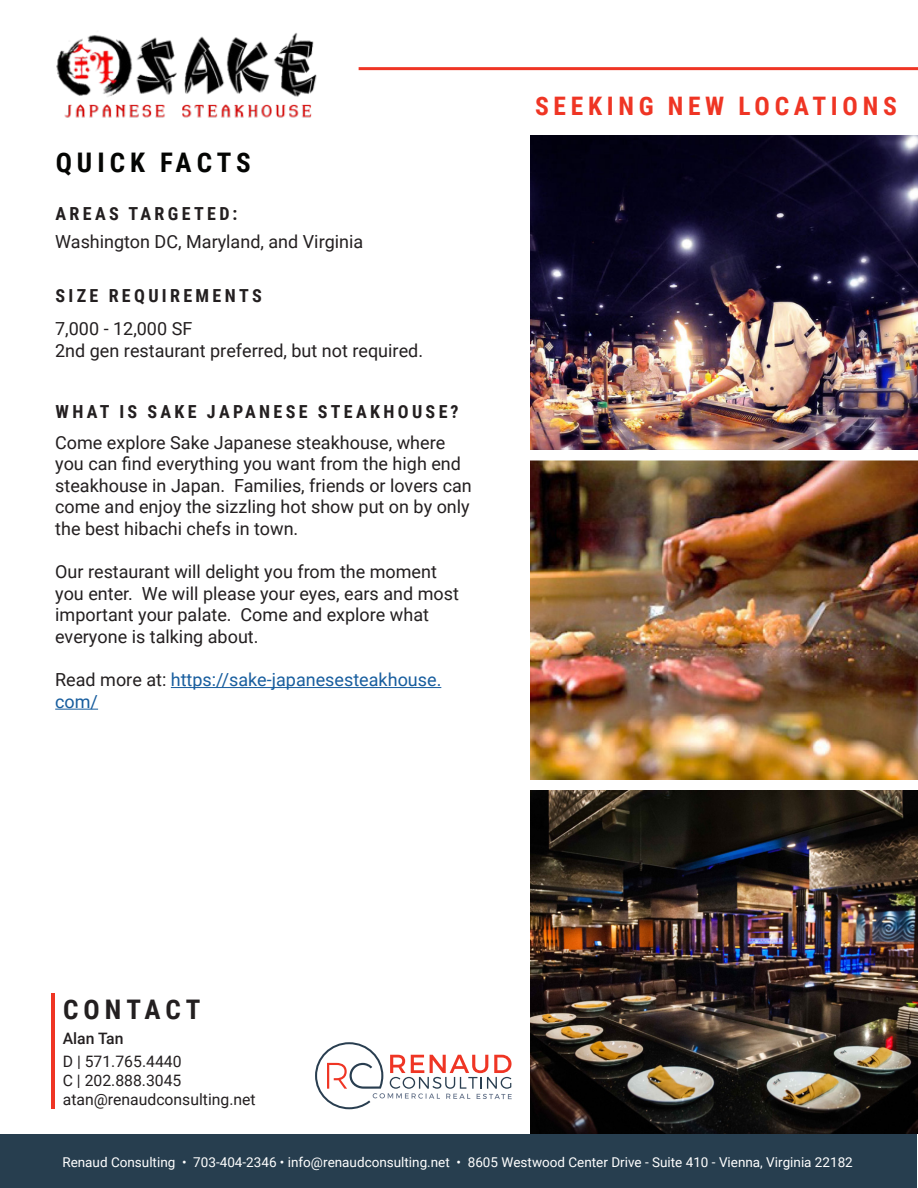
<style>
.page{position:relative;width:918px;height:1188px;background:#fff}
.page>*{position:absolute;margin:0;border:0;box-sizing:border-box;transform-origin:0 0}
.t1{font:700 27px "Roboto Condensed";letter-spacing:.185em;color:#040503}
.t2{font:700 27px "Roboto Condensed";letter-spacing:.185em;color:#231f20}
.t3{font:700 25.5px "Roboto Condensed";letter-spacing:.185em;color:#ef3524}
.t4{font:18px/21.6px "Roboto";color:#231f20}
.t5{font:700 18px "Roboto Condensed";letter-spacing:.185em;color:#231f20}
.t6{font:18px/21.6px "Roboto";color:#175d9e}
.t7{font:15.75px "Roboto";color:#231f20}
.t8{font:500 15.75px "Roboto";color:#231f20}
.t9{font:13.5px "Roboto";color:#fff}
.s1{color:#231f20}
</style>
<div class="page">
<div style="left:1px;top:1134px;width:916px;height:53px;background:#273e4f"></div>
<hr style="left:359px;top:67px;width:559px;height:3px;background:#ef3524">
<hr style="left:171px;top:687px;width:270px;height:1px;background:#175d9e">
<hr style="left:55px;top:709px;width:43px;height:1px;background:#175d9e">
<hr style="left:52px;top:993px;width:3px;height:116px;background:#ef3524">
<img style="left:530px;top:135px;width:388px;height:314px">
<img style="left:530px;top:460px;width:388px;height:320px">
<img style="left:530px;top:791px;width:388px;height:343px">
<svg style="left:315px;top:1042px;width:197px;height:67px"></svg>
<img style="left:56px;top:33px;width:261px;height:85px">
<p class="t1" style="left:56px;top:143px;width:197px">QUICK FACTS</p>
<p class="t5" style="left:56px;top:201px;width:184px">AREAS TARGETED:</p>
<p class="t4" style="left:55px;top:230px;width:310px">Washington DC, Maryland, and Virginia</p>
<p class="t5" style="left:56px;top:283px;width:208px">SIZE REQUIREMENTS</p>
<p class="t4" style="left:55px;top:318px;width:139px">7,000 - 12,000 SF</p>
<p class="t4" style="left:55px;top:339px;width:369px">2nd gen restaurant preferred, but not required.</p>
<p class="t5" style="left:56px;top:399px;width:405px">WHAT IS SAKE JAPANESE STEAKHOUSE?</p>
<p class="t4" style="left:55px;top:431px;width:418px">Come explore Sake Japanese steakhouse, where you can find everything you want from the high end steakhouse in Japan. Families, friends or lovers can come and enjoy the sizzling hot show put on by only the best hibachi chefs in town.</p>
<p class="t4" style="left:55px;top:560px;width:405px">Our restaurant will delight you from the moment you enter. We will please your eyes, ears and most important your palate. Come and explore what everyone is talking about.</p>
<p class="t6" style="left:55px;top:668px;width:388px"><span class="s1">Read more at:</span> https://sake-japanesesteakhouse. com/</p>
<p class="t3" style="left:535px;top:88px;width:363px">SEEKING NEW LOCATIONS</p>
<p class="t2" style="left:63px;top:991px;width:139px">CONTACT</p>
<p class="t8" style="left:63px;top:1027px;width:62px">Alan Tan</p>
<p class="t7" style="left:63px;top:1051px;width:120px">D | 571.765.4440</p>
<p class="t7" style="left:63px;top:1070px;width:120px">C | 202.888.3045</p>
<p class="t7" style="left:63px;top:1089px;width:195px">atan@renaudconsulting.net</p>
<p class="t9" style="left:62px;top:1153px;width:792px">Renaud Consulting • 703-404-2346 • info@renaudconsulting.net • 8605 Westwood Center Drive - Suite 410 - Vienna, Virginia 22182</p>
</div>
